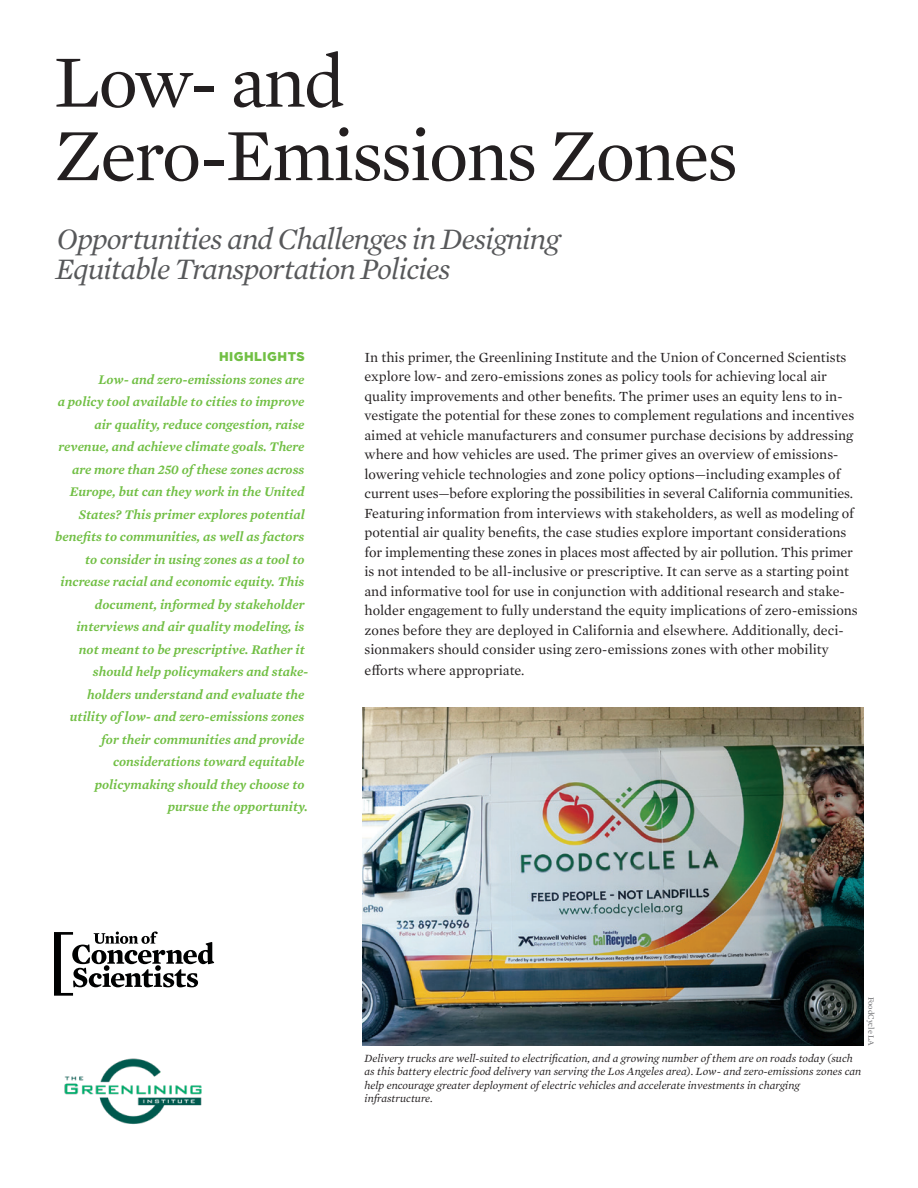
<style>
.page{position:relative;width:918px;height:1188px;background:#fff}
.page>*{position:absolute;margin:0;border:0;box-sizing:border-box;transform-origin:0 0}
.Main_title__2_lines{font:75px/73.5px "Mercury Text G1";letter-spacing:-.03em;color:#231f20}
.Subtitle{font:italic 30.3px/30px "Mercury Text G1";letter-spacing:-.03em;color:#57585a}
.Body_Text__first_par{font:14.25px/19.5px "Mercury Text G1";color:#231f20}
.Side_bar_body_text{font:italic 600 13.5px/22.5px "Mercury Text G1";color:#71bf44;text-align:right}
.Side_bar_main_title{font:900 12.75px "Gotham";letter-spacing:.04em;color:#71bf44}
.Photo_caption_text_w{font:italic 11.25px/13.5px "Mercury Text G1";color:#231f20}
.Photo_credits{font:8.25px "Mercury Text G1";color:#6c6d70}
</style>
<div class="page">
<img style="left:64px;top:1058px;width:138px;height:66px">
<svg style="left:54px;top:932px;width:160px;height:64px"></svg>
<img style="left:362px;top:707px;width:502px;height:339px">
<p class="Main_title__2_lines" style="left:54px;top:41px;width:685px">Low- and<br>Zero-Emissions Zones</p>
<p class="Subtitle" style="left:56px;top:223px;width:506px">Opportunities and Challenges in Designing<br>Equitable Transportation Policies</p>
<p class="Side_bar_main_title" style="left:219px;top:348px;width:87px">HIGHLIGHTS</p>
<p class="Side_bar_body_text" style="left:55px;top:367px;width:255px">Low- and zero-emissions zones are<br>a policy tool available to cities to improve air quality, reduce congestion, raise revenue, and achieve climate goals. There are more than 250 of these zones across Europe, but can they work in the United States? This primer explores potential benefits to communities, as well as factors to consider in using zones as a tool to increase racial and economic equity. This document, informed by stakeholder interviews and air quality modeling, is<br>not meant to be prescriptive. Rather it should help policymakers and stake&shy;holders understand and evaluate the utility of low- and zero-emissions zones for their communities and provide considerations toward equitable policymaking should they choose to pursue the opportunity.</p>
<p class="Body_Text__first_par" style="left:364px;top:346px;width:495px">In this primer, the Greenlining Institute and the Union of Concerned Scientists explore low- and zero-emissions zones as policy tools for achieving local air quality improvements and other benefits. The primer uses an equity lens to in&shy;vestigate the potential for these zones to complement regulations and incentives aimed at vehicle manufacturers and consumer purchase decisions by addressing where and how vehicles are used. The primer gives an overview of emissions&shy;lowering vehicle technologies and zone policy options—including examples of current uses—before exploring the possibilities in several California communities.<br>Featuring information from interviews with stakeholders, as well as modeling of potential air quality benefits, the case studies explore important considerations for implementing these zones in places most affected by air pollution. This primer is not intended to be all-inclusive or prescriptive. It can serve as a starting point and informative tool for use in conjunction with additional research and stake&shy;holder engagement to fully understand the equity implications of zero-emissions zones before they are deployed in California and elsewhere. Additionally, deci&shy;sionmakers should consider using zero-emissions zones with other mobility</p>
<p class="Body_Text__first_par" style="left:364px;top:660px;width:161px">efforts where appropriate.</p>
<p class="Photo_credits" style="left:877px;top:997px;width:51px;rotate:90deg">FoodCycle LA</p>
<p class="Photo_caption_text_w" style="left:364px;top:1051px;width:498px">Delivery trucks are well-suited to electrification, and a growing number of them are on roads today (such as this battery electric food delivery van serving the Los Angeles area). Low- and zero-emissions zones can help encourage greater deployment of electric vehicles and accelerate investments in charging infrastructure.</p>
</div>
